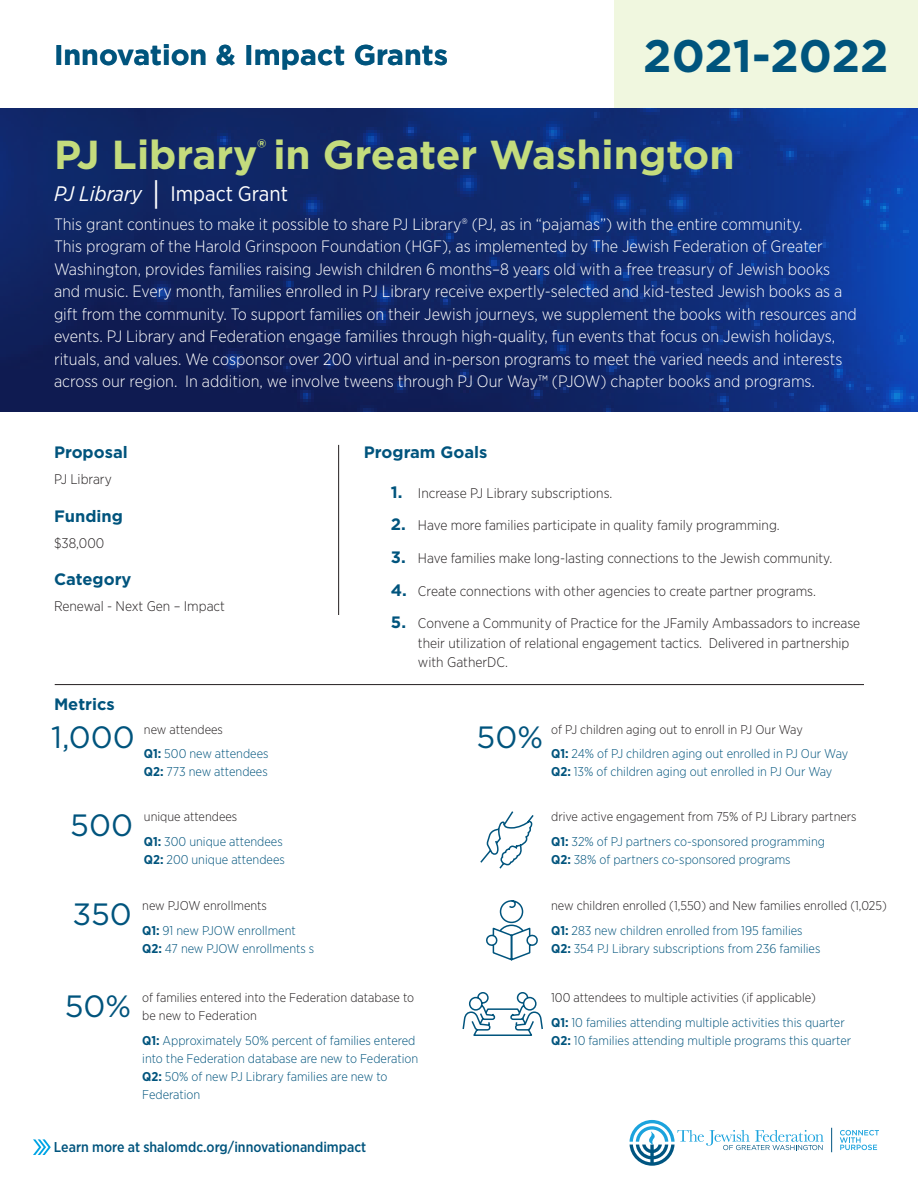
<style>
.page{position:relative;width:918px;height:1188px;background:#fff}
.page>*{position:absolute;margin:0;border:0;box-sizing:border-box;transform-origin:0 0}
.t1{font:700 45.6px "Gotham";color:#00547d}
.t2{font:700 40.5px "Gotham";color:#c4dc7d}
.t3{font:30.75px "Gotham";color:#00547d}
.t4{font:700 28.5px "Gotham";color:#00547d}
.t5{font:21px "Gotham Narrow";color:#fff}
.t6{font:300 16.5px/22.5px "Gotham Narrow";color:#fff}
.t7{font:700 16.5px "Gotham";color:#00547d}
.t8{font:500 14.25px "Gotham Narrow";color:#00547d}
.t9{font:300 13.95px/19.2px "Gotham Narrow";color:#231f20}
.t10{font:300 12.75px/24.8px "Gotham Narrow";color:#00547d}
.t11{font:300 12.75px/24.8px "Gotham Narrow";color:#231f20}
.s1{font-style:italic}
.s2{font-size:31.5px}
.s3{color:#231f20}
.s4{font-weight:700}
.s5{font-family:"Gotham";font-weight:700;font-size:16.5px;color:#00547d}
.s6{font-weight:700;color:#00547d}
.s7{color:#00547d}
</style>
<div class="page">
<svg style="left:0;top:108px;width:918px;height:303px;background:#0f2970"></svg>
<svg style="left:33px;top:1139px;width:18px;height:16px"></svg>
<svg style="left:630px;top:1120px;width:194px;height:46px"></svg>
<svg style="left:840px;top:1130px;width:39px;height:20px"></svg>
<svg style="left:831px;top:1128px;width:1px;height:24px"></svg>
<hr style="left:55px;top:684px;width:809px;height:1px;background:#231f20">
<hr style="left:338px;top:445px;width:1px;height:170px;background:#231f20">
<svg style="left:480px;top:811px;width:54px;height:58px"></svg>
<svg style="left:486px;top:900px;width:52px;height:61px"></svg>
<svg style="left:462px;top:992px;width:81px;height:44px"></svg>
<div style="left:615px;top:0;width:303px;height:108px;background:#f0f7df"></div>
<h3 class="t4" style="left:54px;top:43px;width:396px">Innovation &amp; Impact Grants</h3>
<h1 class="t1" style="left:643px;top:36px;width:247px">2021-2022</h1>
<h2 class="t2" style="left:54px;top:137px;width:682px">PJ Library<sup>®</sup> in Greater Washington</h2>
<p class="t5" style="left:54px;top:184px;width:235px"><span class="s1">PJ Library</span> <span class="s2">|</span> Impact Grant</p>
<p class="t6" style="left:54px;top:214px;width:804px">This grant continues to make it possible to share PJ Library® (PJ, as in “pajamas”) with the entire community.<br>This program of the Harold Grinspoon Foundation (HGF), as implemented by The Jewish Federation of Greater Washington, provides families raising Jewish children 6 months–8 years old with a free treasury of Jewish books and music. Every month, families enrolled in PJ Library receive expertly-selected and kid-tested Jewish books as a gift from the community. To support families on their Jewish journeys, we supplement the books with resources and events. PJ Library and Federation engage families through high-quality, fun events that focus on Jewish holidays, rituals, and values. We cosponsor over 200 virtual and in-person programs to meet the varied needs and interests across our region. In addition, we involve tweens through PJ Our Way™ (PJOW) chapter books and programs.</p>
<p class="t7" style="left:54px;top:445px;width:75px">Proposal</p>
<p class="t9" style="left:54px;top:470px;width:59px">PJ Library</p>
<p class="t7" style="left:54px;top:508px;width:70px">Funding</p>
<p class="t9" style="left:54px;top:534px;width:52px">$38,000</p>
<p class="t7" style="left:54px;top:572px;width:79px">Category</p>
<p class="t9" style="left:54px;top:597px;width:172px">Renewal - Next Gen – Impact</p>
<p class="t7" style="left:54px;top:696px;width:62px">Metrics</p>
<h3 class="t3" style="left:51px;top:724px;width:85px">1,000</h3>
<h3 class="t3" style="left:70px;top:811px;width:64px">500</h3>
<p class="t10" style="left:144px;top:718px;width:126px"><span class="s3">new attendees<br></span><span class="s4">Q1:</span> 500 new attendees</p>
<p class="t10" style="left:144px;top:760px;width:125px"><span class="s4">Q2:</span> 773 new attendees</p>
<p class="t10" style="left:144px;top:805px;width:140px"><span class="s3">unique attendees<br></span><span class="s4">Q1:</span> 300 unique attendees</p>
<p class="t10" style="left:144px;top:848px;width:142px"><span class="s4">Q2:</span> 200 unique attendees</p>
<p class="t7" style="left:364px;top:445px;width:125px">Program Goals</p>
<p class="t9" style="left:391px;top:484px;width:223px"><span class="s5">1.</span> Increase PJ Library subscriptions.</p>
<p class="t9" style="left:391px;top:516px;width:390px"><span class="s5">2.</span> Have more families participate in quality family programming.</p>
<p class="t9" style="left:391px;top:549px;width:443px"><span class="s5">3.</span> Have families make long-lasting connections to the Jewish community.</p>
<p class="t9" style="left:391px;top:582px;width:427px"><span class="s5">4.</span> Create connections with other agencies to create partner programs.</p>
<p class="t9" style="left:418px;top:615px;width:444px;text-indent:-27px"><span class="s5">5.</span> Convene a Community of Practice for the JFamily Ambassadors to increase their utilization of relational engagement tactics. Delivered in partnership with GatherDC.</p>
<h3 class="t3" style="left:477px;top:724px;width:68px">50%</h3>
<p class="t10" style="left:551px;top:718px;width:299px"><span class="s3">of PJ children aging out to enroll in PJ Our Way<br></span><span class="s4">Q1:</span> 24% of PJ children aging out enrolled in PJ Our Way</p>
<p class="t10" style="left:551px;top:760px;width:283px"><span class="s4">Q2:</span> 13% of children aging out enrolled in PJ Our Way</p>
<p class="t11" style="left:551px;top:805px;width:307px">drive active engagement from 75% of PJ Library partners<br><span class="s6">Q1:</span> <span class="s7">32% of PJ partners co-sponsored programming</span></p>
<p class="t10" style="left:551px;top:848px;width:241px"><span class="s4">Q2:</span> 38% of partners co-sponsored programs</p>
<h3 class="t3" style="left:72px;top:900px;width:61px">350</h3>
<p class="t10" style="left:142px;top:894px;width:155px"><span class="s3">new PJOW enrollments<br></span><span class="s4">Q1:</span> 91 new PJOW enrollment</p>
<p class="t10" style="left:142px;top:937px;width:174px"><span class="s4">Q2:</span> 47 new PJOW enrollments s</p>
<h3 class="t3" style="left:65px;top:992px;width:68px">50%</h3>
<p class="t11" style="left:142px;top:989px;width:274px;line-height:18px">of families entered into the Federation database to be new to Federation</p>
<p class="t10" style="left:142px;top:1032px;width:278px;line-height:18px"><span class="s4">Q1:</span> Approximately 50% percent of families entered into the Federation database are new to Federation <span class="s4">Q2:</span> 50% of new PJ Library families are new to Federation</p>
<p class="t8" style="left:54px;top:1141px;width:314px">Learn more at shalomdc.org/innovationandimpact</p>
<p class="t11" style="left:551px;top:894px;width:337px">new children enrolled (1,550) and New families enrolled (1,025)<br><span class="s6">Q1:</span> <span class="s7">283 new children enrolled from 195 families</span></p>
<p class="t10" style="left:551px;top:937px;width:271px"><span class="s4">Q2:</span> 354 PJ Library subscriptions from 236 families</p>
<p class="t10" style="left:551px;top:986px;width:295px"><span class="s3">100 attendees to multiple activities (if applicable)<br></span><span class="s4">Q1:</span> 10 families attending multiple activities this quarter</p>
<p class="t10" style="left:551px;top:1029px;width:302px"><span class="s4">Q2:</span> 10 families attending multiple programs this quarter</p>
</div>
